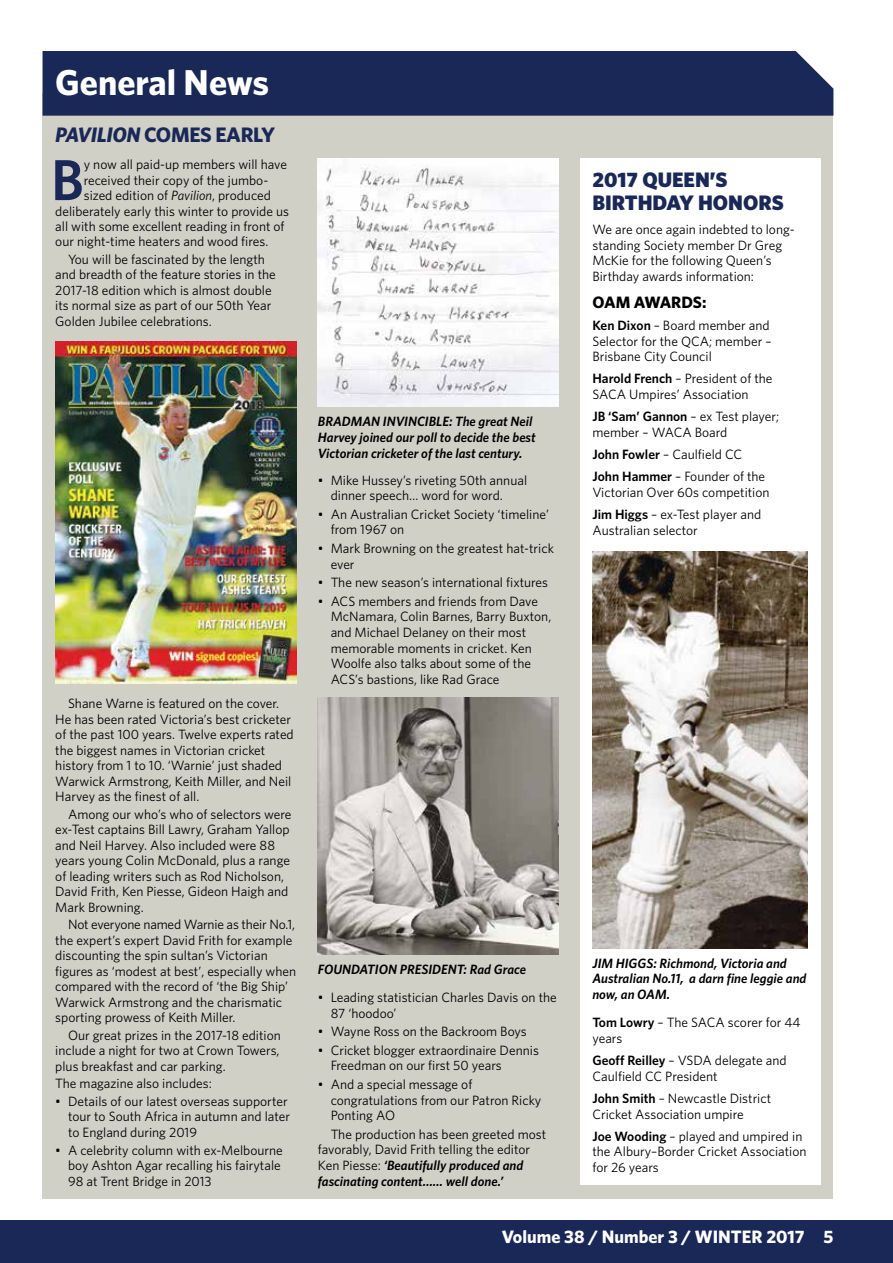
<style>
.page{position:relative;width:893px;height:1263px;background:#fff}
.page>*{position:absolute;margin:0;border:0;box-sizing:border-box;transform-origin:0 0}
.t1{font:600 57.9px "Whitney HTF";color:#1a2857}
.t2{font:700 36px "Whitney HTF";color:#fff}
.t3{font:900 21px/22.5px "Whitney HTF";color:#1a2857}
.t4{font:700 21px "Whitney HTF";letter-spacing:-.02em;color:#1a2857}
.t5{font:700 18px "Whitney HTF";color:#fff}
.t6{font:700 16.5px "Whitney HTF";letter-spacing:-.01em;color:#000}
.t7{font:13.5px/15.5px "Whitney HTF";color:#000}
.t8{font:italic 600 13.5px/15.8px "Whitney HTF";color:#000}
.s1{font-style:italic}
.s2{font-weight:600}
.s3{font-weight:600;font-style:italic}
</style>
<div class="page">
<div style="left:0;top:1220px;width:893px;height:43px;background:#1a2857"></div>
<div style="left:43px;top:93px;width:790px;height:1106px;background:#d0d0c7"></div>
<div style="left:43px;top:51px;width:790px;height:65px;background:#1a2857"></div>
<div style="left:580px;top:158px;width:241px;height:1027px;background:#fff"></div>
<img style="left:318px;top:697px;width:241px;height:258px">
<img style="left:55px;top:341px;width:241px;height:343px">
<img style="left:592px;top:552px;width:216px;height:396px">
<img style="left:318px;top:158px;width:241px;height:248px">
<h2 class="t2" style="left:55px;top:60px;width:216px">General News</h2>
<h3 class="t4" style="left:55px;top:122px;width:221px"><span class="s1">PAVILION</span> COMES EARLY</h3>
<h1 class="t1" style="left:51px;top:145px;width:34px">B</h1>
<p class="t7" style="left:84px;top:156px;width:205px">y now all paid-up members will have</p>
<p class="t7" style="left:84px;top:172px;width:186px">received their copy of the jumbo-</p>
<p class="t7" style="left:84px;top:187px;width:189px">sized edition of <span class="s1">Pavilion</span>, produced</p>
<p class="t7" style="left:55px;top:203px;width:235px">deliberately early this winter to provide us</p>
<p class="t7" style="left:55px;top:218px;width:231px">all with some excellent reading in front of</p>
<p class="t7" style="left:55px;top:234px;width:215px">our night-time heaters and wood fires.</p>
<p class="t7" style="left:55px;top:251px;width:222px;text-indent:13px">You will be fascinated by the length and breadth of the feature stories in the 2017-18 edition which is almost double its normal size as part of our 50th Year Golden Jubilee celebrations.</p>
<p class="t7" style="left:55px;top:695px;width:240px;text-indent:13px">Shane Warne is featured on the cover.<br>He has been rated Victoria’s best cricketer of the past 100 years. Twelve experts rated the biggest names in Victorian cricket history from 1 to 10. ‘Warnie’ just shaded Warwick Armstrong, Keith Miller, and Neil Harvey as the finest of all.</p>
<p class="t7" style="left:55px;top:806px;width:238px;text-indent:13px">Among our who’s who of selectors were ex-Test captains Bill Lawry, Graham Yallop and Neil Harvey. Also included were 88 years young Colin McDonald, plus a range of leading writers such as Rod Nicholson, David Frith, Ken Piesse, Gideon Haigh and Mark Browning.</p>
<p class="t7" style="left:55px;top:916px;width:242px;text-indent:13px">Not everyone named Warnie as their No.1, the expert’s expert David Frith for example discounting the spin sultan’s Victorian figures as ‘modest at best’, especially when compared with the record of ‘the Big Ship’ Warwick Armstrong and the charismatic sporting prowess of Keith Miller.</p>
<p class="t7" style="left:55px;top:1027px;width:227px;text-align:justify;text-indent:13px">Our great prizes in the 2017-18 edition include a night for two at Crown Towers, plus breakfast and car parking.</p>
<p class="t7" style="left:55px;top:1076px;width:158px">The magazine also includes:</p>
<p class="t7" style="left:68px;top:1093px;width:224px;text-indent:-13px">• Details of our latest overseas supporter tour to South Africa in autumn and later to England during 2019</p>
<p class="t7" style="left:68px;top:1142px;width:216px;text-indent:-13px">• A celebrity column with ex-Melbourne boy Ashton Agar recalling his fairytale<br>98 at Trent Bridge in 2013</p>
<p class="t8" style="left:318px;top:414px;width:219px">BRADMAN INVINCIBLE: The great Neil<br>Harvey joined our poll to decide the best<br>Victorian cricketer of the last century.</p>
<p class="t7" style="left:331px;top:472px;width:198px;text-indent:-13px">• Mike Hussey’s riveting 50th annual dinner speech… word for word.</p>
<p class="t7" style="left:331px;top:506px;width:220px;text-indent:-13px">• An Australian Cricket Society ‘timeline’ from 1967 on</p>
<p class="t7" style="left:331px;top:540px;width:225px;text-indent:-13px">• Mark Browning on the greatest hat-trick ever</p>
<p class="t7" style="left:318px;top:574px;width:232px">• The new season’s international fixtures</p>
<p class="t7" style="left:331px;top:593px;width:222px;text-indent:-13px">• ACS members and friends from Dave McNamara, Colin Barnes, Barry Buxton, and Michael Delaney on their most memorable moments in cricket. Ken Woolfe also talks about some of the ACS’s bastions, like Rad Grace</p>
<h3 class="t3" style="left:592px;top:168px;width:193px">2017 QUEEN’S<br>BIRTHDAY HONORS</h3>
<p class="t7" style="left:592px;top:221px;width:204px">We are once again indebted to long&shy;standing Society member Dr Greg<br>McKie for the following Queen’s<br>Birthday awards information:</p>
<p class="t6" style="left:592px;top:292px;width:115px">OAM AWARDS:</p>
<p class="t7" style="left:592px;top:317px;width:181px"><span class="s2">Ken Dixon</span> – Board member and<br>Selector for the QCA; member –<br>Brisbane City Council</p>
<p class="t7" style="left:592px;top:370px;width:182px"><span class="s2">Harold French</span> – President of the<br>SACA Umpires’ Association</p>
<p class="t7" style="left:592px;top:408px;width:188px"><span class="s2">JB ‘Sam’ Gannon</span> – ex Test player; member – WACA Board</p>
<p class="t7" style="left:592px;top:443px;width:174px;line-height:22.2px"><span class="s2">John Fowler</span> – Caulfield CC<br><span class="s2">John Hammer</span> – Founder of the</p>
<p class="t7" style="left:592px;top:481px;width:179px;line-height:22.2px">Victorian Over 60s competition<br><span class="s2">Jim Higgs</span> – ex-Test player and</p>
<p class="t7" style="left:592px;top:522px;width:107px">Australian selector</p>
<p class="t8" style="left:318px;top:961px;width:210px">FOUNDATION PRESIDENT: Rad Grace</p>
<p class="t7" style="left:331px;top:989px;width:228px;text-indent:-13px">• Leading statistician Charles Davis on the<br>87 ‘hoodoo’</p>
<p class="t7" style="left:318px;top:1023px;width:210px">• Wayne Ross on the Backroom Boys</p>
<p class="t7" style="left:331px;top:1042px;width:210px;text-indent:-13px">• Cricket blogger extraordinaire Dennis<br>Freedman on our first 50 years</p>
<p class="t7" style="left:331px;top:1076px;width:212px;text-indent:-13px">• And a special message of congratulations from our Patron Ricky<br>Ponting AO</p>
<p class="t7" style="left:318px;top:1126px;width:230px;text-indent:13px">The production has been greeted most favorably, David Frith telling the editor Ken Piesse: <span class="s3">‘Beautifully produced and fascinating content…… well done.’</span></p>
<p class="t8" style="left:592px;top:955px;width:215px">JIM HIGGS: Richmond, Victoria and<br>Australian No.11, a darn fine leggie and now, an OAM.</p>
<p class="t7" style="left:592px;top:1014px;width:209px"><span class="s2">Tom Lowry</span> – The SACA scorer for 44 years</p>
<p class="t7" style="left:592px;top:1052px;width:196px"><span class="s2">Geoff Reilley</span> – VSDA delegate and<br>Caulfield CC President</p>
<p class="t7" style="left:592px;top:1090px;width:180px"><span class="s2">John Smith</span> – Newcastle District<br>Cricket Association umpire</p>
<p class="t7" style="left:592px;top:1128px;width:216px"><span class="s2">Joe Wooding</span> – played and umpired in the Albury–Border Cricket Association for 26 years</p>
<h3 class="t5" style="left:502px;top:1226px;width:333px">Volume 38 / Number 3 / WINTER 2017 5</h3>
</div>
